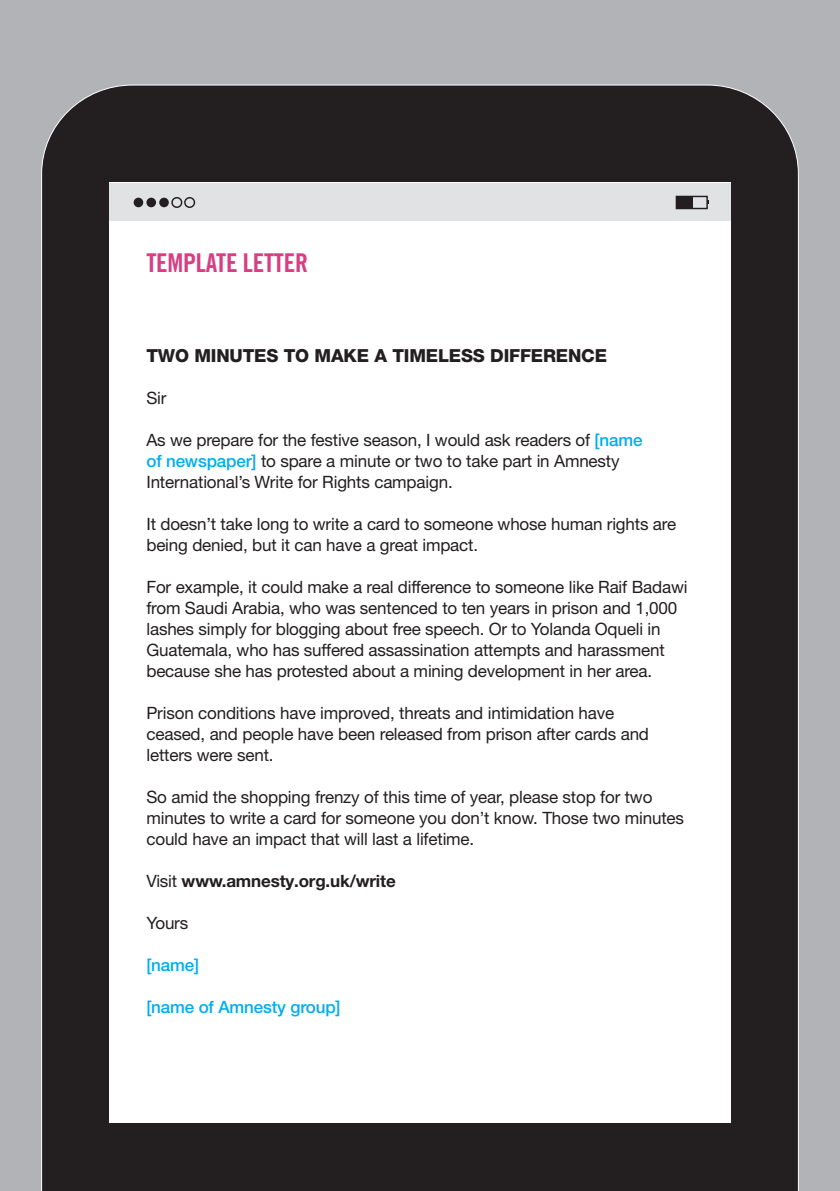
<style>
.page{position:relative;width:840px;height:1191px;background:#fff}
.page>*{position:absolute;margin:0;border:0;box-sizing:border-box;transform-origin:0 0}
.t1{font:26px "Amnesty Trade Gothic Bd Cn 20";letter-spacing:-.01em;color:#d83e83}
.t2{font:800 18px "Helvetica Neue LT Pro";letter-spacing:-.01em;color:#231f20}
.t3{font:17px/21px "Helvetica Neue LT Pro";letter-spacing:-.01em;color:#231f20}
.t4{font:700 17px "Helvetica Neue LT Pro";letter-spacing:-.01em;color:#231f20}
.t5{font:500 17px "Helvetica Neue LT Pro";letter-spacing:-.01em;color:#00aeef}
.s1{font-weight:500;color:#00aeef}
.s2{font-weight:400}
</style>
<div class="page">
<div style="left:0;top:0;width:839px;height:1191px;background:#b2b3b7"></div>
<div style="left:41px;top:85px;width:757px;height:1106px;background:#231f20"></div>
<div style="left:109px;top:183px;width:621px;height:940px;background:#fff"></div>
<div style="left:109px;top:183px;width:621px;height:37px;background:#e1e2e4"></div>
<div style="left:133px;top:198px;width:10px;height:9px;background:#231f20;border-radius:50%"></div>
<div style="left:146px;top:198px;width:10px;height:9px;background:#231f20;border-radius:50%"></div>
<div style="left:159px;top:198px;width:10px;height:9px;background:#231f20;border-radius:50%"></div>
<div style="left:171px;top:197px;width:11px;height:11px;border:1px solid #231f20;border-radius:50%"></div>
<div style="left:184px;top:197px;width:11px;height:11px;border:1px solid #231f20;border-radius:50%"></div>
<div style="left:675px;top:196px;width:32px;height:13px;border:1px solid #231f20"></div>
<div style="left:676px;top:196px;width:16px;height:12px;background:#231f20"></div>
<h1 class="t1" style="left:146px;top:247px;width:163px">TEMPLATE LETTER</h1>
<p class="t2" style="left:146px;top:345px;width:462px">TWO MINUTES TO MAKE A TIMELESS DIFFERENCE</p>
<p class="t3" style="left:146px;top:387px;width:22px">Sir</p>
<p class="t3" style="left:146px;top:429px;width:497px">As we prepare for the festive season, I would ask readers of <span class="s1">[name of newspaper]</span> to spare a minute or two to take part in Amnesty<br>International’s Write for Rights campaign.</p>
<p class="t3" style="left:146px;top:513px;width:531px">It doesn’t take long to write a card to someone whose human rights are being denied, but it can have a great impact.</p>
<p class="t3" style="left:146px;top:576px;width:542px">For example, it could make a real difference to someone like Raif Badawi from Saudi Arabia, who was sentenced to ten years in prison and 1,000 lashes simply for blogging about free speech. Or to Yolanda Oqueli in Guatemala, who has suffered assassination attempts and harassment because she has protested about a mining development in her area.</p>
<p class="t3" style="left:146px;top:702px;width:504px">Prison conditions have improved, threats and intimidation have ceased, and people have been released from prison after cards and letters were sent.</p>
<p class="t3" style="left:146px;top:786px;width:538px">So amid the shopping frenzy of this time of year, please stop for two minutes to write a card for someone you don’t know. Those two minutes could have an impact that will last a lifetime.</p>
<p class="t4" style="left:146px;top:870px;width:251px"><span class="s2">Visit</span> www.amnesty.org.uk/write</p>
<p class="t3" style="left:146px;top:912px;width:43px">Yours</p>
<p class="t5" style="left:146px;top:955px;width:54px">[name]</p>
<p class="t5" style="left:146px;top:997px;width:196px">[name of Amnesty group]</p>
</div>
